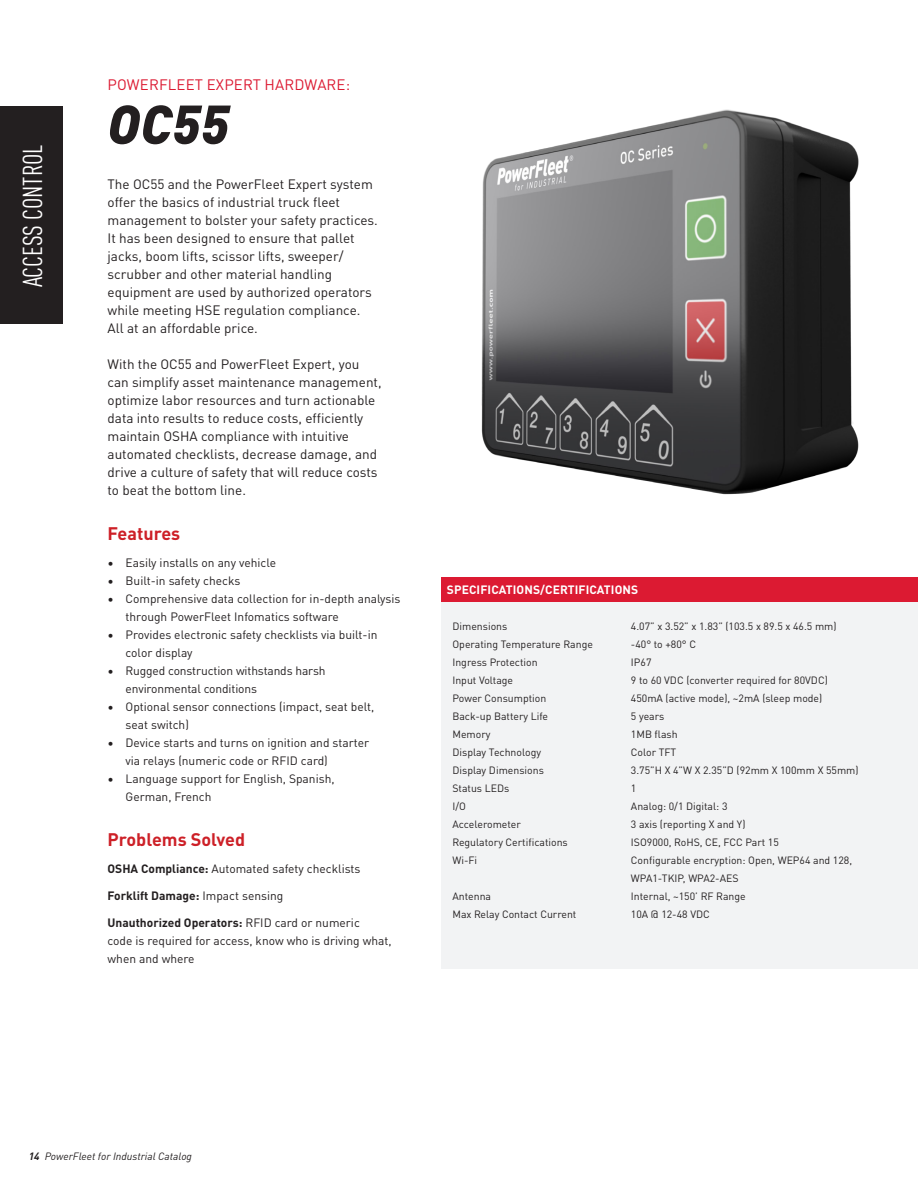
<style>
.page{position:relative;width:918px;height:1188px;background:#fff}
.page>*{position:absolute;margin:0;border:0;box-sizing:border-box;transform-origin:0 0}
.Product_Title{font:italic 900 54px "DIN Pro";color:#231f20}
.t1{font:condensed 27px "DIN Pro";color:#fff}
.Product_Section_Head{font:700 18px "DIN Pro";color:#cd2027}
.Product_Title-2{font:15px "DIN Pro";letter-spacing:.01em;color:#dc1a32}
.Body{font:13.5px/18px "DIN Pro";color:#231f20}
.Body_Smaller{font:12px/18px "DIN Pro";color:#231f20}
.Specs_Header{font:700 12px "DIN Pro";letter-spacing:.01em;color:#fff}
.Body_Smaller-2{font:700 12px "DIN Pro";color:#231f20}
.Specs{font:10.5px "DIN Pro";color:#231f20}
.t2{font:italic 10.5px "DIN Pro";color:#231f20}
.s1{font-weight:700}
.s2{font-weight:400}
</style>
<div class="page">
<div style="left:0;top:106px;width:63px;height:218px;background:#231f20"></div>
<img style="left:481px;top:109px;width:378px;height:386px">
<div style="left:442px;top:580px;width:476px;height:388px;background:#f2f3f4"></div>
<div style="left:442px;top:577px;width:476px;height:25px;background:#dc1a32"></div>
<p class="t1" style="left:14px;top:287px;width:144px;rotate:-90deg">ACCESS CONTROL</p>
<p class="Product_Title-2" style="left:108px;top:73px;width:244px">POWERFLEET EXPERT HARDWARE:</p>
<p class="Product_Title" style="left:108px;top:81px;width:123px">OC55</p>
<p class="Body" style="left:108px;top:174px;width:272px">The OC55 and the PowerFleet Expert system offer the basics of industrial truck fleet management to bolster your safety practices.<br>It has been designed to ensure that pallet jacks, boom lifts, scissor lifts, sweeper/ scrubber and other material handling equipment are used by authorized operators while meeting HSE regulation compliance.<br>All at an affordable price.</p>
<p class="Body" style="left:108px;top:354px;width:276px">With the OC55 and PowerFleet Expert, you can simplify asset maintenance management, optimize labor resources and turn actionable data into results to reduce costs, efficiently maintain OSHA compliance with intuitive automated checklists, decrease damage, and drive a culture of safety that will reduce costs to beat the bottom line.</p>
<p class="Product_Section_Head" style="left:108px;top:519px;width:74px">Features</p>
<p class="Body_Smaller" style="left:108px;top:553px;width:170px">• Easily installs on any vehicle</p>
<p class="Body_Smaller" style="left:108px;top:571px;width:134px">• Built-in safety checks</p>
<p class="Body_Smaller" style="left:126px;top:589px;width:276px;text-indent:-18px">• Comprehensive data collection for in-depth analysis through PowerFleet Infomatics software</p>
<p class="Body_Smaller" style="left:126px;top:625px;width:253px;text-indent:-18px">• Provides electronic safety checklists via built-in color display</p>
<p class="Body_Smaller" style="left:126px;top:661px;width:202px;text-indent:-18px">• Rugged construction withstands harsh environmental conditions</p>
<p class="Body_Smaller" style="left:126px;top:697px;width:250px;text-indent:-18px">• Optional sensor connections (impact, seat belt, seat switch)</p>
<p class="Body_Smaller" style="left:126px;top:733px;width:245px;text-indent:-18px">• Device starts and turns on ignition and starter via relays (numeric code or RFID card)</p>
<p class="Body_Smaller" style="left:126px;top:769px;width:211px;text-indent:-18px">• Language support for English, Spanish,<br>German, French</p>
<p class="Product_Section_Head" style="left:108px;top:825px;width:139px">Problems Solved</p>
<p class="Body_Smaller" style="left:108px;top:859px;width:254px"><span class="s1">OSHA Compliance:</span> Automated safety checklists</p>
<p class="Body_Smaller-2" style="left:108px;top:886px;width:177px">Forklift Damage: <span class="s2">Impact sensing</span></p>
<p class="Body_Smaller" style="left:108px;top:913px;width:286px"><span class="s1">Unauthorized Operators:</span> RFID card or numeric<br>code is required for access, know who is driving what, when and where</p>
<p class="Specs_Header" style="left:447px;top:580px;width:193px">SPECIFICATIONS/CERTIFICATIONS</p>
<p class="Specs" style="left:452px;top:618px;width:56px">Dimensions</p>
<p class="Specs" style="left:631px;top:618px;width:207px">4.07” x 3.52” x 1.83” (103.5 x 89.5 x 46.5 mm)</p>
<p class="Specs" style="left:452px;top:636px;width:142px">Operating Temperature Range</p>
<p class="Specs" style="left:631px;top:636px;width:67px">-40° to +80° C</p>
<p class="Specs" style="left:452px;top:654px;width:87px">Ingress Protection</p>
<p class="Specs" style="left:631px;top:654px;width:22px">IP67</p>
<p class="Specs" style="left:452px;top:672px;width:62px">Input Voltage</p>
<p class="Specs" style="left:631px;top:672px;width:198px">9 to 60 VDC (converter required for 80VDC)</p>
<p class="Specs" style="left:452px;top:690px;width:95px">Power Consumption</p>
<p class="Specs" style="left:631px;top:690px;width:193px">450mA (active mode), ~2mA (sleep mode)</p>
<p class="Specs" style="left:452px;top:708px;width:97px">Back-up Battery Life</p>
<p class="Specs" style="left:631px;top:708px;width:35px">5 years</p>
<p class="Specs" style="left:452px;top:726px;width:40px">Memory</p>
<p class="Specs" style="left:631px;top:726px;width:48px">1MB flash</p>
<p class="Specs" style="left:452px;top:744px;width:90px">Display Technology</p>
<p class="Specs" style="left:631px;top:744px;width:47px">Color TFT</p>
<p class="Specs" style="left:452px;top:762px;width:93px">Display Dimensions</p>
<p class="Specs" style="left:631px;top:762px;width:229px">3.75”H X 4”W X 2.35”D (92mm X 100mm X 55mm)</p>
<p class="Specs" style="left:452px;top:780px;width:58px">Status LEDs</p>
<p class="Specs" style="left:631px;top:780px;width:7px">1</p>
<p class="Specs" style="left:452px;top:798px;width:15px">I/O</p>
<p class="Specs" style="left:631px;top:798px;width:98px">Analog: 0/1 Digital: 3</p>
<p class="Specs" style="left:452px;top:816px;width:70px">Accelerometer</p>
<p class="Specs" style="left:631px;top:816px;width:116px">3 axis (reporting X and Y)</p>
<p class="Specs" style="left:452px;top:834px;width:117px">Regulatory Certifications</p>
<p class="Specs" style="left:631px;top:834px;width:149px">ISO9000, RoHS, CE, FCC Part 15</p>
<p class="Specs" style="left:452px;top:852px;width:26px">Wi-Fi</p>
<p class="Specs" style="left:631px;top:852px;width:223px">Configurable encryption: Open, WEP64 and 128,</p>
<p class="Specs" style="left:631px;top:870px;width:109px">WPA1-TKIP, WPA2-AES</p>
<p class="Specs" style="left:452px;top:888px;width:40px">Antenna</p>
<p class="Specs" style="left:631px;top:888px;width:116px">Internal, ~150’ RF Range</p>
<p class="Specs" style="left:452px;top:906px;width:126px">Max Relay Contact Current</p>
<p class="Specs" style="left:631px;top:906px;width:80px">10A @ 12-48 VDC</p>
<p class="t2" style="left:29px;top:1148px;width:165px"><span class="s1">14</span> PowerFleet for Industrial Catalog</p>
</div>
